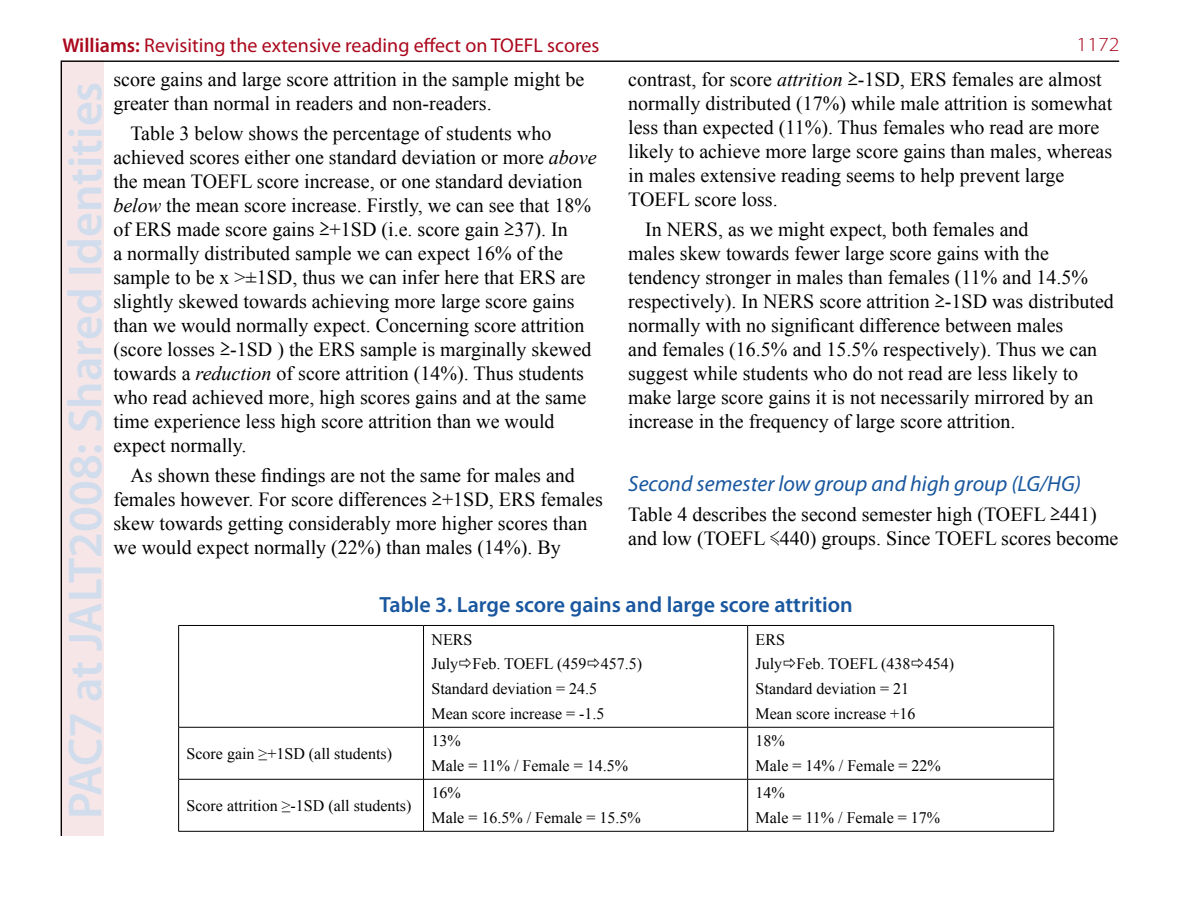
<style>
.page{position:relative;width:1191px;height:908px;background:#fff}
.page>*{position:absolute;margin:0;border:0;box-sizing:border-box;transform-origin:0 0}
.t1{font:600 48px "Myriad Pro";color:#d1ddec}
.t2{font:600 22px "Myriad Pro";color:#19579f}
.t3{font:italic 22px "Myriad Pro";color:#19579f}
.t4{font:20px/24px "Times New Roman";color:#000}
.t5{font:20px "Myriad Pro";color:#ab081d}
.t6{font:300 20px "Myriad Pro";color:#ab081d;scale:1.1 1}
.t7{font:16px/24.8px "Times New Roman";color:#000}
.s1{font-weight:600}
.s2{font-style:italic}
.s3{font-family:"MS P Gothic"}
</style>
<div class="page">
<div style="left:60px;top:61px;width:44px;height:774px;background:#f6e6e8"></div>
<hr style="left:61px;top:61px;width:1px;height:774px;background:#000">
<hr style="left:61px;top:61px;width:1058px;height:1px;background:#000">
<hr style="left:178px;top:625px;width:1px;height:101px;background:#000">
<hr style="left:178px;top:625px;width:245px;height:1px;background:#000">
<hr style="left:423px;top:625px;width:1px;height:101px;background:#000">
<hr style="left:423px;top:625px;width:324px;height:1px;background:#000">
<hr style="left:747px;top:625px;width:1px;height:101px;background:#000">
<hr style="left:1053px;top:625px;width:1px;height:101px;background:#000">
<hr style="left:747px;top:625px;width:307px;height:1px;background:#000">
<hr style="left:178px;top:727px;width:1px;height:51px;background:#000">
<hr style="left:178px;top:726px;width:245px;height:1px;background:#000">
<hr style="left:423px;top:727px;width:1px;height:51px;background:#000">
<hr style="left:423px;top:726px;width:324px;height:1px;background:#000">
<hr style="left:747px;top:727px;width:1px;height:51px;background:#000">
<hr style="left:1053px;top:727px;width:1px;height:51px;background:#000">
<hr style="left:747px;top:726px;width:307px;height:1px;background:#000">
<hr style="left:178px;top:779px;width:1px;height:51px;background:#000">
<hr style="left:178px;top:778px;width:245px;height:1px;background:#000">
<hr style="left:178px;top:830px;width:245px;height:1px;background:#000">
<hr style="left:423px;top:779px;width:1px;height:51px;background:#000">
<hr style="left:423px;top:778px;width:324px;height:1px;background:#000">
<hr style="left:423px;top:830px;width:324px;height:1px;background:#000">
<hr style="left:747px;top:779px;width:1px;height:51px;background:#000">
<hr style="left:1053px;top:779px;width:1px;height:51px;background:#000">
<hr style="left:747px;top:778px;width:307px;height:1px;background:#000">
<hr style="left:747px;top:830px;width:307px;height:1px;background:#000">
<p class="t5" style="left:62px;top:33px;width:538px"><span class="s1">Williams:</span> Revisiting the extensive reading effect on TOEFL scores</p>
<p class="t6" style="left:1076px;top:32px;width:41px">1172</p>
<h1 class="t1" style="left:55px;top:818px;width:738px;rotate:-90deg">PAC7 at JALT2008: Shared Identities</h1>
<p class="t4" style="left:113px;top:67px;width:472px">score gains and large score attrition in the sample might be greater than normal in readers and non-readers.</p>
<p class="t4" style="left:628px;top:67px;width:485px">contrast, for score <span class="s2">attrition</span> <span class="s3">≥</span>-1SD, ERS females are almost normally distributed (17%) while male attrition is somewhat less than expected (11%). Thus females who read are more likely to achieve more large score gains than males, whereas in males extensive reading seems to help prevent large TOEFL score loss.</p>
<p class="t4" style="left:628px;top:217px;width:487px;text-indent:17px">In NERS, as we might expect, both females and<br>males skew towards fewer large score gains with the tendency stronger in males than females (11% and 14.5% respectively). In NERS score attrition <span class="s3">≥</span>-1SD was distributed normally with no significant difference between males<br>and females (16.5% and 15.5% respectively). Thus we can suggest while students who do not read are less likely to make large score gains it is not necessarily mirrored by an increase in the frequency of large score attrition.</p>
<p class="t4" style="left:113px;top:121px;width:485px;text-indent:17px">Table 3 below shows the percentage of students who achieved scores either one standard deviation or more <span class="s2">above </span>the mean TOEFL score increase, or one standard deviation <span class="s2">below</span> the mean score increase. Firstly, we can see that 18% of ERS made score gains <span class="s3">≥</span>+1SD (i.e. score gain <span class="s3">≥</span>37). In<br>a normally distributed sample we can expect 16% of the sample to be x &gt;±1SD, thus we can infer here that ERS are slightly skewed towards achieving more large score gains than we would normally expect. Concerning score attrition (score losses <span class="s3">≥</span>-1SD ) the ERS sample is marginally skewed towards a <span class="s2">reduction</span> of score attrition (14%). Thus students who read achieved more, high scores gains and at the same time experience less high score attrition than we would expect normally.</p>
<p class="t4" style="left:113px;top:462px;width:491px;text-indent:17px">As shown these findings are not the same for males and females however. For score differences <span class="s3">≥</span>+1SD, ERS females skew towards getting considerably more higher scores than we would expect normally (22%) than males (14%). By</p>
<p class="t3" style="left:628px;top:470px;width:454px">Second semester low group and high group (LG/HG)</p>
<p class="t4" style="left:628px;top:501px;width:492px">Table 4 describes the second semester high (TOEFL <span class="s3">≥</span>441) and low (TOEFL <span class="s3">≼</span>440) groups. Since TOEFL scores become</p>
<p class="t2" style="left:379px;top:590px;width:475px">Table 3. Large score gains and large score attrition</p>
<p class="t7" style="left:431px;top:626px;width:212px">NERS<br>July Feb. TOEFL (459 457.5)<br>Standard deviation = 24.5<br>Mean score increase = -1.5</p>
<p class="t7" style="left:755px;top:626px;width:200px">ERS<br>July Feb. TOEFL (438 454)<br>Standard deviation = 21<br>Mean score increase +16</p>
<p class="t7" style="left:187px;top:740px;width:207px">Score gain ≥+1SD (all students)</p>
<p class="t7" style="left:431px;top:728px;width:198px">13%<br>Male = 11% / Female = 14.5%</p>
<p class="t7" style="left:755px;top:728px;width:187px">18%<br>Male = 14% / Female = 22%</p>
<p class="t7" style="left:431px;top:780px;width:211px">16%<br>Male = 16.5% / Female = 15.5%</p>
<p class="t7" style="left:755px;top:780px;width:186px">14%<br>Male = 11% / Female = 17%</p>
<p class="t7" style="left:187px;top:792px;width:226px">Score attrition ≥-1SD (all students)</p>
</div>
